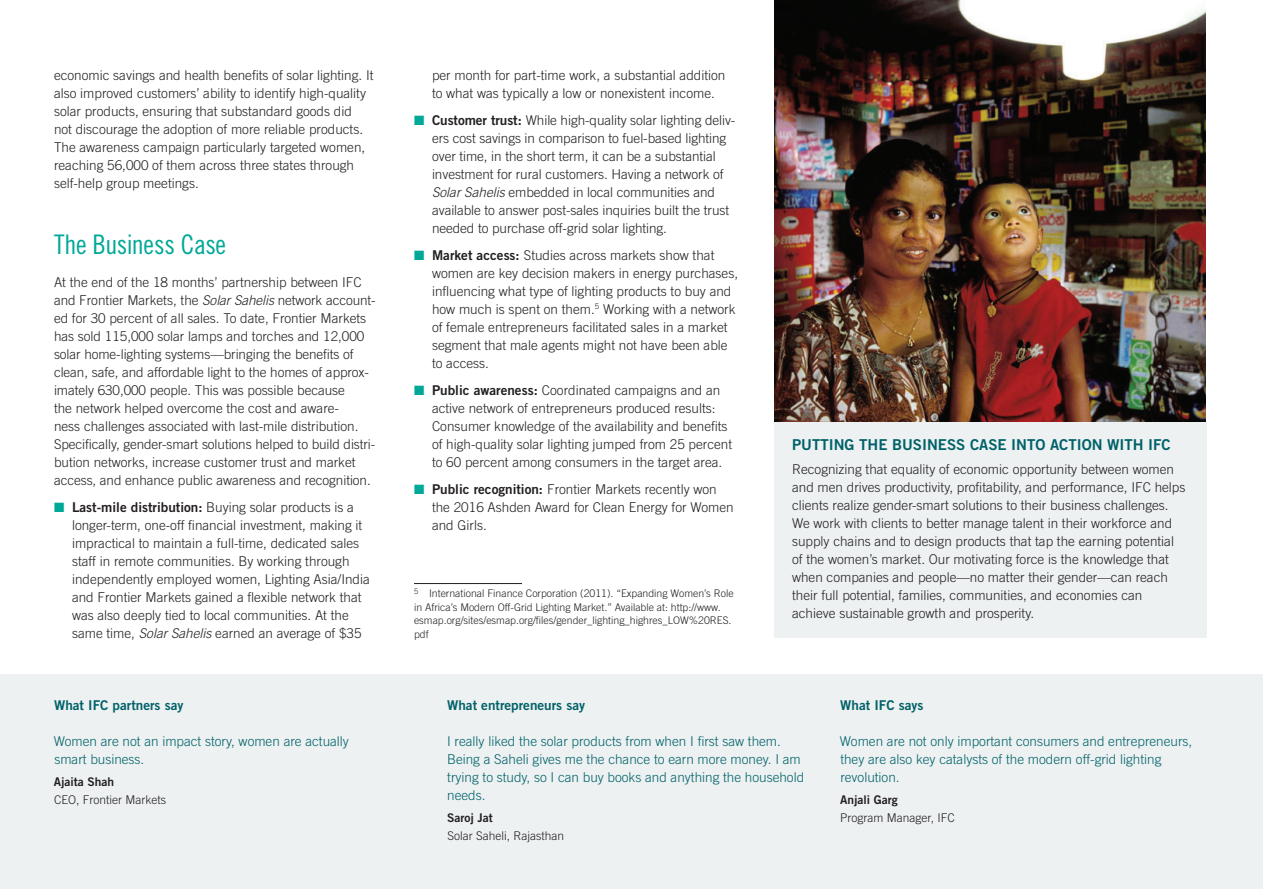
<style>
.page{position:relative;width:1263px;height:893px;background:#fff}
.page>*{position:absolute;margin:0;border:0;box-sizing:border-box;transform-origin:0 0}
.heading{font:27px "Trade Gothic LT Std Cn 18";letter-spacing:-.015em;color:#00a897}
.t1{font:15px "Trade Gothic LT Std Bd 2";color:#006168}
.body{font:300 13.5px/18px "Trade Gothic LT Std";color:#231f20}
.QT{font:300 13.5px/18px "Trade Gothic LT Std";color:#006168}
.subhead{font:13.5px "Trade Gothic LT Std Bd 2";color:#006168}
.QA2{font:300 12px "Trade Gothic LT Std";color:#231f20}
.QA{font:12px "Trade Gothic LT Std Bd 2";color:#231f20}
.fn{font:300 10.5px/13.5px "Trade Gothic LT Std";color:#231f20}
.s1{font-style:italic}
.s2{color:#00a897}
.s3{font-family:"Trade Gothic LT Std Bd 2";font-weight:400}
</style>
<div class="page">
<hr style="left:414px;top:583px;width:108px;height:1px;background:#231f20">
<div style="left:774px;top:422px;width:432px;height:216px;background:#edf1f2"></div>
<div style="left:0;top:674px;width:1263px;height:214px;background:#edf1f2"></div>
<img style="left:774px;top:0;width:432px;height:422px">
<p class="body" style="left:54px;top:66px;width:321px">economic savings and health benefits of solar lighting. It also improved customers’ ability to identify high-quality solar products, ensuring that substandard goods did<br>not discourage the adoption of more reliable products.<br>The awareness campaign particularly targeted women, reaching 56,000 of them across three states through self-help group meetings.</p>
<p class="heading" style="left:54px;top:228px;width:174px">The Business Case</p>
<p class="body" style="left:54px;top:273px;width:323px">At the end of the 18 months’ partnership between IFC and Frontier Markets, the <span class="s1">Solar Sahelis</span> network account&shy;ed for 30 percent of all sales. To date, Frontier Markets has sold 115,000 solar lamps and torches and 12,000 solar home-lighting systems—bringing the benefits of clean, safe, and affordable light to the homes of approx&shy;imately 630,000 people. This was possible because<br>the network helped overcome the cost and aware-<br>ness challenges associated with last-mile distribution.<br>Specifically, gender-smart solutions helped to build distri&shy;bution networks, increase customer trust and market access, and enhance public awareness and recognition.</p>
<p class="body" style="left:72px;top:498px;width:299px;text-indent:-18px"><span class="s2">■</span> <span class="s3">Last-mile distribution:</span> Buying solar products is a longer-term, one-off financial investment, making it impractical to maintain a full-time, dedicated sales staff in remote communities. By working through independently employed women, Lighting Asia/India and Frontier Markets gained a flexible network that was also deeply tied to local communities. At the same time, <span class="s1">Solar Sahelis</span> earned an average of $35</p>
<p class="subhead" style="left:54px;top:696px;width:131px">What IFC partners say</p>
<p class="QT" style="left:54px;top:732px;width:297px">Women are not an impact story, women are actually smart business.</p>
<p class="QA" style="left:54px;top:774px;width:62px">Ajaita Shah</p>
<p class="QA2" style="left:54px;top:793px;width:114px">CEO, Frontier Markets</p>
<p class="body" style="left:432px;top:66px;width:295px">per month for part-time work, a substantial addition to what was typically a low or nonexistent income.</p>
<p class="body" style="left:432px;top:111px;width:305px;text-indent:-18px"><span class="s2">■</span> <span class="s3">Customer trust:</span> While high-quality solar lighting deliv&shy;ers cost savings in comparison to fuel-based lighting over time, in the short term, it can be a substantial investment for rural customers. Having a network of <span class="s1">Solar Sahelis</span> embedded in local communities and available to answer post-sales inquiries built the trust needed to purchase off-grid solar lighting.</p>
<p class="body" style="left:432px;top:246px;width:308px;text-indent:-18px"><span class="s2">■</span> <span class="s3">Market access:</span> Studies across markets show that women are key decision makers in energy purchases, influencing what type of lighting products to buy and how much is spent on them.<sup>5</sup> Working with a network of female entrepreneurs facilitated sales in a market segment that male agents might not have been able to access.</p>
<p class="body" style="left:432px;top:381px;width:302px;text-indent:-18px"><span class="s2">■</span> <span class="s3">Public awareness:</span> Coordinated campaigns and an active network of entrepreneurs produced results:<br>Consumer knowledge of the availability and benefits of high-quality solar lighting jumped from 25 percent to 60 percent among consumers in the target area.</p>
<p class="body" style="left:432px;top:480px;width:303px;text-indent:-18px"><span class="s2">■</span> <span class="s3">Public recognition:</span> Frontier Markets recently won the 2016 Ashden Award for Clean Energy for Women and Girls.</p>
<p class="fn" style="left:414px;top:586px;width:321px"><sup>5</sup> International Finance Corporation (2011). “Expanding Women’s Role in Africa’s Modern Off-Grid Lighting Market.” Available at: http://www. esmap.org/sites/esmap.org/files/gender_lighting_highres_LOW%20RES. pdf</p>
<p class="t1" style="left:792px;top:436px;width:380px">PUTTING THE BUSINESS CASE INTO ACTION WITH IFC</p>
<p class="body" style="left:792px;top:460px;width:395px">Recognizing that equality of economic opportunity between women and men drives productivity, profitability, and performance, IFC helps clients realize gender-smart solutions to their business challenges.<br>We work with clients to better manage talent in their workforce and supply chains and to design products that tap the earning potential of the women’s market. Our motivating force is the knowledge that when companies and people—no matter their gender—can reach their full potential, families, communities, and economies can achieve sustainable growth and prosperity.</p>
<p class="subhead" style="left:447px;top:696px;width:139px">What entrepreneurs say</p>
<p class="QT" style="left:447px;top:732px;width:359px">I really liked the solar products from when I first saw them.<br>Being a Saheli gives me the chance to earn more money. I am trying to study, so I can buy books and anything the household needs.</p>
<p class="QA" style="left:447px;top:810px;width:47px">Saroj Jat</p>
<p class="QA2" style="left:447px;top:829px;width:118px">Solar Saheli, Rajasthan</p>
<p class="subhead" style="left:840px;top:696px;width:85px">What IFC says</p>
<p class="QT" style="left:840px;top:732px;width:354px">Women are not only important consumers and entrepreneurs, they are also key catalysts of the modern off-grid lighting revolution.</p>
<p class="QA" style="left:840px;top:792px;width:59px">Anjali Garg</p>
<p class="QA2" style="left:840px;top:811px;width:116px">Program Manager, IFC</p>
</div>
